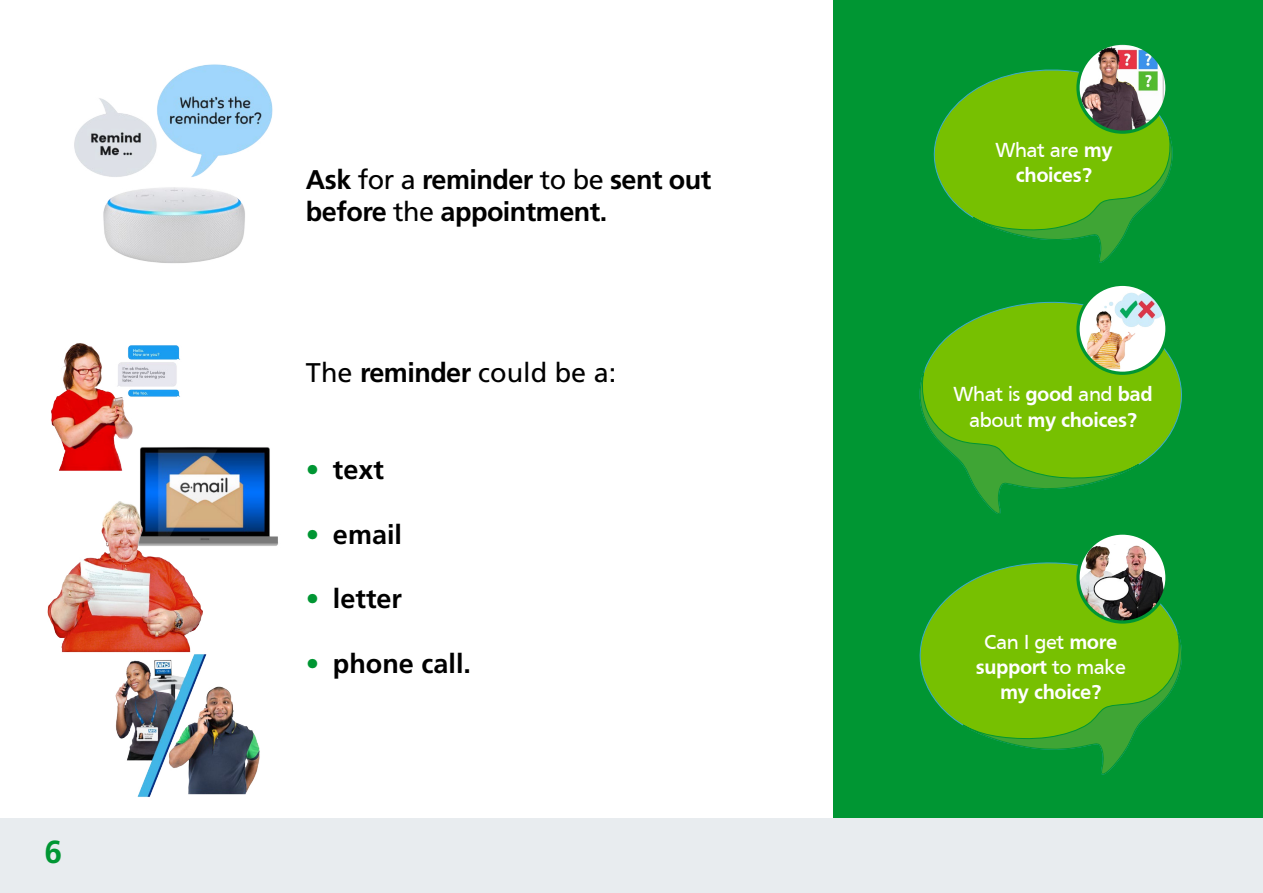
<style>
.page{position:relative;width:1263px;height:893px;background:#fff}
.page>*{position:absolute;margin:0;border:0;box-sizing:border-box;transform-origin:0 0}
.t1{font:700 31.8px "Frutiger LT Std";color:#009633}
.t2{font:700 27px/32.4px "Frutiger LT Std";letter-spacing:-.02em;color:#000}
.t3{font:27px "Frutiger LT Std";color:#000}
.t4{font:700 27px "Frutiger LT Std";color:#000}
.t5{font:700 21px/25.2px "Frutiger";letter-spacing:-.02em;color:#fff;text-align:center}
.s1{font-weight:400}
.s2{font-weight:700}
.s3{font-weight:400;color:#009633}
</style>
<div class="page">
<div style="left:833px;top:0;width:430px;height:819px;background:#009633"></div>
<div style="left:0;top:819px;width:1263px;height:74px;background:#e8ecef"></div>
<svg style="left:933px;top:69px;width:237px;height:149px"></svg>
<svg style="left:973px;top:134px;width:200px;height:129px"></svg>
<svg style="left:919px;top:562px;width:260px;height:164px"></svg>
<svg style="left:963px;top:634px;width:219px;height:141px"></svg>
<svg style="left:923px;top:301px;width:259px;height:164px"></svg>
<svg style="left:919px;top:373px;width:220px;height:141px"></svg>
<img style="left:1078px;top:43px;width:89px;height:89px;border-radius:44px">
<svg style="left:1117px;top:70px;width:20px;height:21px"></svg>
<div style="left:1076px;top:42px;width:92px;height:92px;border:3px solid #009633;border-radius:50%"></div>
<svg style="left:1078px;top:284px;width:89px;height:89px"></svg>
<img style="left:1084px;top:288px;width:82px;height:83px">
<div style="left:1076px;top:283px;width:92px;height:92px;border:3px solid #009633;border-radius:50%"></div>
<svg style="left:1078px;top:533px;width:89px;height:89px"></svg>
<img style="left:1078px;top:544px;width:89px;height:78px">
<img style="left:1095px;top:544px;width:58px;height:2px">
<div style="left:1076px;top:531px;width:92px;height:93px;border:3px solid #009633;border-radius:50%"></div>
<img style="left:74px;top:64px;width:199px;height:199px">
<img style="left:51px;top:343px;width:129px;height:128px">
<img style="left:130px;top:421px;width:148px;height:125px">
<img style="left:48px;top:492px;width:154px;height:161px">
<img style="left:110px;top:649px;width:150px;height:148px">
<h1 class="t1" style="left:45px;top:833px;width:19px">6</h1>
<p class="t2" style="left:306px;top:163px;width:407px">Ask <span class="s1">for a</span> reminder <span class="s1">to be</span> sent out before <span class="s1">the</span> appointment.</p>
<p class="t3" style="left:306px;top:356px;width:312px">The <span class="s2">reminder</span> could be a:</p>
<p class="t2" style="left:306px;top:453px;width:80px"><span class="s3">•</span> text</p>
<p class="t2" style="left:306px;top:518px;width:98px"><span class="s3">•</span> email</p>
<p class="t2" style="left:306px;top:583px;width:98px"><span class="s3">•</span> letter</p>
<p class="t4" style="left:306px;top:648px;width:167px"><span class="s3">•</span> phone call.</p>
<p class="t5" style="left:995px;top:137px;width:119px"><span class="s1">What are</span> my choices?</p>
<p class="t5" style="left:953px;top:381px;width:201px"><span class="s1">What is</span> good <span class="s1">and</span> bad <span class="s1">about</span> my choices?</p>
<p class="t5" style="left:976px;top:629px;width:152px"><span class="s1">Can I get</span> more support <span class="s1">to make </span>my choice?</p>
</div>
